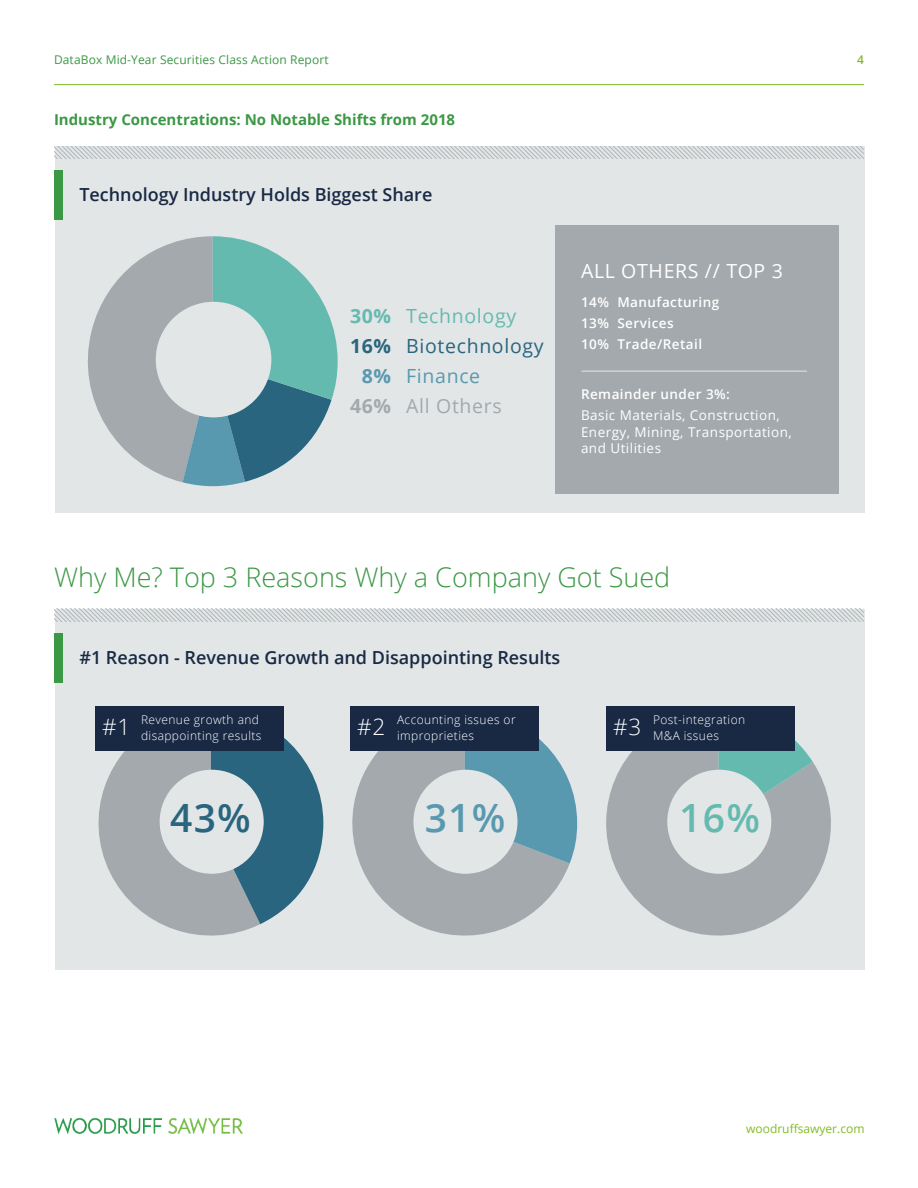
<style>
.page{position:relative;width:918px;height:1188px;background:#fff}
.page>*{position:absolute;margin:0;border:0;box-sizing:border-box;transform-origin:0 0}
.t1{font:600 39px "Open Sans";color:#29657e}
.t2{font:600 39px "Open Sans";color:#5999af}
.t3{font:600 39px "Open Sans";color:#65bab0}
.t4{font:300 27px "Open Sans";color:#3b9844}
.t5{font:300 22.5px "Open Sans";color:#fff}
.t6{font:19.5px "Open Sans";letter-spacing:.035em;color:#29657e}
.t7{font:19.5px "Open Sans";letter-spacing:.035em;color:#fff}
.t8{font:19.5px "Open Sans";letter-spacing:.035em;color:#65bab0}
.t9{font:19.5px "Open Sans";letter-spacing:.035em;color:#a3a9ad}
.t10{font:19.5px "Open Sans";letter-spacing:.035em;color:#5999af}
.t11{font:600 18px "Open Sans";color:#192944}
.Body_-_After_H1{font:700 15px "Open Sans";color:#3b9844}
.t12{font:13.5px/21px "Open Sans";letter-spacing:.035em;color:#fff}
.t13{font:600 13.5px/21px "Open Sans";letter-spacing:.035em;color:#fff}
.t14{font:300 12px/16.5px "Open Sans";letter-spacing:.035em;color:#fff}
.t15{font:12px "Open Sans";letter-spacing:.01em;color:#3b9844}
.t16{font:12px "Open Sans";color:#82bb27}
.t17{font:600 12px "Open Sans";color:#82bb27}
.s1{font-weight:700}
.s2{font-weight:600}
</style>
<div class="page">
<hr style="left:54px;top:84px;width:810px;height:1px;background:#82bb27">
<img style="left:54px;top:1118px;width:189px;height:16px">
<div style="left:55px;top:146px;width:810px;height:367px;background:#e2e6e7"></div>
<div style="left:55px;top:170px;width:8px;height:50px;background:#3b9844"></div>
<div style="left:55px;top:609px;width:810px;height:361px;background:#e2e6e7"></div>
<div style="left:55px;top:633px;width:8px;height:50px;background:#3b9844"></div>
<div style="left:555px;top:225px;width:284px;height:269px;background:#a3a9ad"></div>
<svg style="left:87px;top:236px;width:251px;height:251px"></svg>
<div style="left:156px;top:302px;width:115px;height:115px;background:#e2e6e7;border-radius:50%"></div>
<hr style="left:582px;top:370px;width:225px;height:2px;background:#d0d3d4">
<svg style="left:98px;top:738px;width:225px;height:198px"></svg>
<div style="left:160px;top:770px;width:104px;height:104px;background:#e2e6e7;border-radius:50%"></div>
<svg style="left:352px;top:751px;width:218px;height:185px;fill:#a3a9ad"></svg>
<svg style="left:465px;top:739px;width:112px;height:124px;background:#6fa3b5"></svg>
<div style="left:413px;top:770px;width:105px;height:104px;background:#e2e6e7;border-radius:50%"></div>
<svg style="left:606px;top:751px;width:225px;height:185px;fill:#a3a9ad"></svg>
<svg style="left:719px;top:740px;width:94px;height:83px;background:#85b4b1"></svg>
<div style="left:667px;top:770px;width:104px;height:104px;background:#e2e6e7;border-radius:50%"></div>
<div style="left:95px;top:707px;width:189px;height:44px;background:#192944"></div>
<div style="left:350px;top:707px;width:189px;height:44px;background:#192944"></div>
<div style="left:606px;top:707px;width:189px;height:44px;background:#192944"></div>
<svg style="left:55px;top:146px;width:809px;height:13px"></svg>
<svg style="left:55px;top:609px;width:809px;height:12px"></svg>
<p class="t15" style="left:54px;top:52px;width:276px">DataBox Mid-Year Securities Class Action Report</p>
<p class="t17" style="left:857px;top:52px;width:8px">4</p>
<p class="Body_-_After_H1" style="left:54px;top:109px;width:403px">Industry Concentrations: No Notable Shifts from 2018</p>
<h3 class="t11" style="left:79px;top:182px;width:355px">Technology Industry Holds Biggest Share</h3>
<p class="t8" style="left:350px;top:302px;width:168px"><span class="s1">30%</span> Technology</p>
<p class="t6" style="left:350px;top:332px;width:195px"><span class="s1">16%</span> Biotechnology</p>
<p class="t10" style="left:362px;top:362px;width:120px"><span class="s1">8%</span> Finance</p>
<p class="t9" style="left:350px;top:392px;width:153px"><span class="s1">46%</span> All Others</p>
<p class="t7" style="left:581px;top:258px;width:203px">ALL OTHERS // TOP 3</p>
<p class="t13" style="left:581px;top:291px;width:140px">14% Manufacturing<br>13% Services<br>10% Trade/Retail</p>
<p class="t12" style="left:581px;top:384px;width:200px"><span class="s2">Remainder under 3%:<br></span>Basic Materials, Construction,</p>
<p class="t12" style="left:581px;top:423px;width:212px;line-height:16.5px">Energy, Mining, Transportation, and Utilities</p>
<h2 class="t4" style="left:54px;top:559px;width:618px">Why Me? Top 3 Reasons Why a Company Got Sued</h2>
<h3 class="t11" style="left:79px;top:645px;width:482px">#1 Reason - Revenue Growth and Disappointing Results</h3>
<p class="t14" style="left:141px;top:711px;width:122px">Revenue growth and disappointing results</p>
<p class="t14" style="left:397px;top:711px;width:120px">Accounting issues or improprieties</p>
<p class="t14" style="left:653px;top:711px;width:94px">Post-integration<br>M&amp;A issues</p>
<p class="t5" style="left:102px;top:711px;width:30px">#1</p>
<p class="t5" style="left:357px;top:711px;width:30px">#2</p>
<p class="t5" style="left:613px;top:711px;width:30px">#3</p>
<p class="t1" style="left:170px;top:791px;width:82px">43%</p>
<p class="t2" style="left:425px;top:791px;width:82px">31%</p>
<p class="t3" style="left:679px;top:791px;width:82px">16%</p>
<p class="t16" style="left:746px;top:1121px;width:120px">woodruffsawyer.com</p>
</div>
